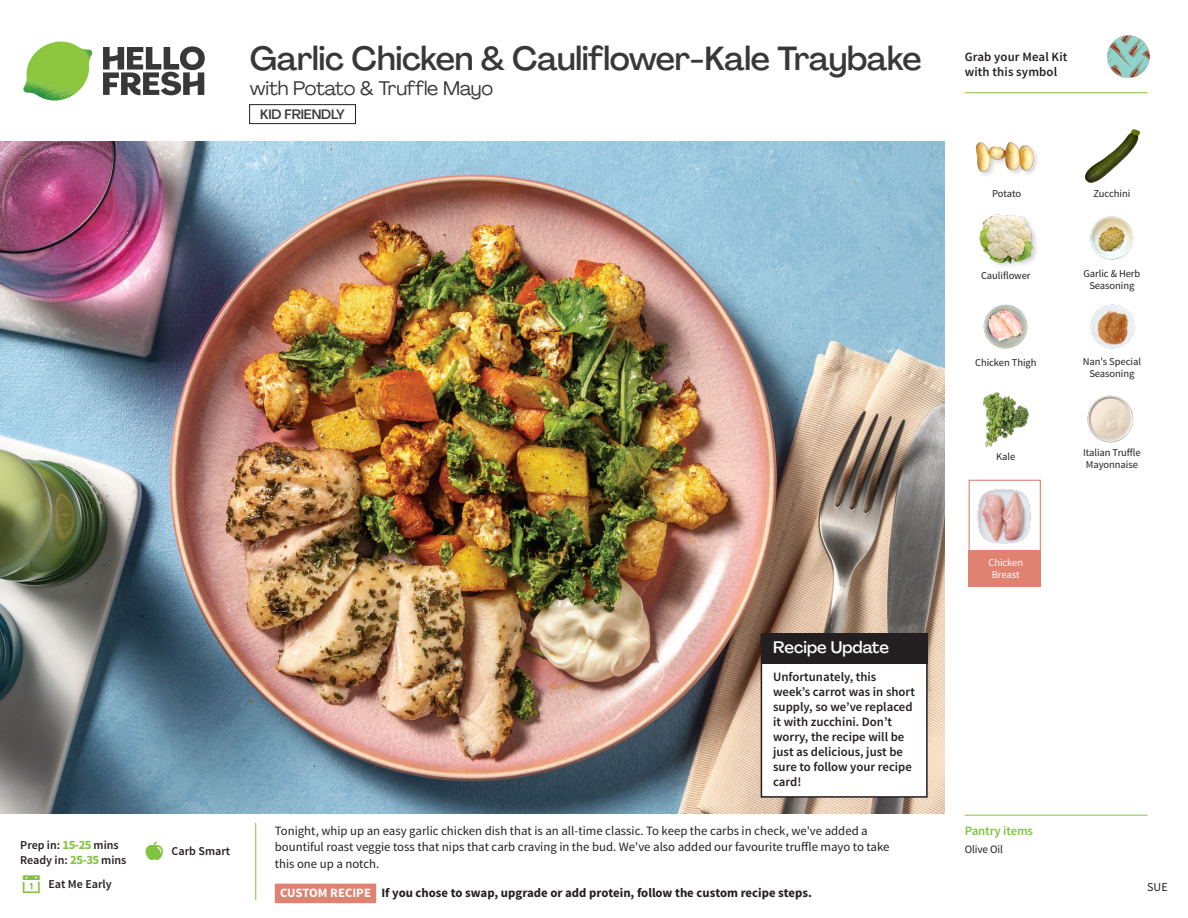
<style>
.page{position:relative;width:1188px;height:918px;background:#fff}
.page>*{position:absolute;margin:0;border:0;box-sizing:border-box;transform-origin:0 0}
._15_Titel_UK{font:500 33px "Agrandir";letter-spacing:-.01em;color:#383839}
._15_Titel_UK-2{font:19.5px "Agrandir";letter-spacing:-.01em;color:#383839}
.Steps_Text_AU{font:500 16.5px "Agrandir";color:#fff}
.t1{font:500 13.5px "Agrandir";letter-spacing:-.01em;color:#383839}
.Step_6_Text_AU{font:12.75px/16.5px "Source Sans Pro";color:#231f20}
.Steps_Text_AU-2{font:600 12.75px/15px "Source Sans Pro";color:#231f20}
.Step_6_Text_AU-2{font:700 12.75px "Source Sans Pro";color:#231f20}
._04_Headers_Front{font:600 12.75px "Source Sans Pro";letter-spacing:-.01em;color:#81c340}
._04_Intro{font:600 12px "Source Sans Pro";color:#231f20}
.t2{font:12px "Source Sans Pro";color:#231f20}
._05_Pantry{font:11.25px "Source Sans Pro";letter-spacing:-.01em;color:#231f20}
._18_FRONT_ingredient{font:10.5px/12px "Source Sans Pro";letter-spacing:-.005em;color:#231f20;text-align:center}
._18_FRONT_ingredient-2{font:10.5px/12px "Source Sans Pro";letter-spacing:-.005em;color:#fff;text-align:center}
.s1{font-weight:700;font-size:12.75px;color:#81c340}
.s2{color:#fff}
</style>
<div class="page">
<svg style="left:103px;top:46px;width:102px;height:49px"></svg>
<img style="left:23px;top:42px;width:69px;height:59px">
<svg style="left:255px;top:822px;width:122px;height:82px"></svg>
<img style="left:0;top:142px;width:945px;height:672px">
<div style="left:969px;top:480px;width:72px;height:72px;border:1px solid #df8272"></div>
<div style="left:969px;top:550px;width:72px;height:36px;background:#df8272"></div>
<img style="left:977px;top:489px;width:54px;height:55px">
<div style="left:249px;top:104px;width:107px;height:20px;border:1px solid #231f20"></div>
<img style="left:1090px;top:304px;width:45px;height:45px">
<img style="left:1087px;top:396px;width:47px;height:46px">
<img style="left:983px;top:304px;width:45px;height:45px">
<img style="left:983px;top:392px;width:46px;height:56px">
<img style="left:1084px;top:129px;width:57px;height:54px">
<img style="left:1090px;top:216px;width:44px;height:44px">
<div style="left:979px;top:213px;width:61px;height:57px;background:#231f20;opacity:.2"></div>
<img style="left:979px;top:213px;width:56px;height:54px">
<div style="left:975px;top:141px;width:65px;height:38px;background:#231f20;opacity:.2"></div>
<img style="left:976px;top:141px;width:57px;height:38px">
<hr style="left:965px;top:815px;width:183px;height:1px;background:#81c340">
<hr style="left:965px;top:92px;width:183px;height:1px;background:#81c340">
<img style="left:1108px;top:36px;width:41px;height:41px">
<div style="left:761px;top:634px;width:166px;height:163px;background:#fff"></div>
<div style="left:761px;top:633px;width:167px;height:165px;border:2px solid #231f20"></div>
<div style="left:761px;top:633px;width:167px;height:30px;background:#231f20"></div>
<p class="_04_Intro" style="left:20px;top:837px;width:100px">Prep in: <span class="s1">15-25</span> mins</p>
<p class="_04_Intro" style="left:20px;top:852px;width:108px">Ready in: <span class="s1">25-35</span> mins</p>
<p class="_04_Intro" style="left:48px;top:876px;width:65px">Eat Me Early</p>
<p class="_15_Titel_UK" style="left:250px;top:38px;width:673px">Garlic Chicken &amp; Cauliflower-Kale Traybake</p>
<p class="_15_Titel_UK-2" style="left:250px;top:76px;width:245px">with Potato &amp; Truffle Mayo</p>
<p class="t1" style="left:260px;top:106px;width:86px">KID FRIENDLY</p>
<p class="_04_Intro" style="left:172px;top:844px;width:60px">Carb Smart</p>
<p class="Steps_Text_AU" style="left:773px;top:637px;width:117px">Recipe Update</p>
<p class="Steps_Text_AU-2" style="left:773px;top:670px;width:143px">Unfortunately, this week’s carrot was in short supply, so we’ve replaced it with zucchini. Don’t worry, the recipe will be just as delicious, just be sure to follow your recipe card!</p>
<p class="Step_6_Text_AU" style="left:275px;top:823px;width:616px">Tonight, whip up an easy garlic chicken dish that is an all-time classic. To keep the carbs in check, we've added a bountiful roast veggie toss that nips that carb craving in the bud. We've also added our favourite truffle mayo to take this one up a notch.</p>
<p class="Step_6_Text_AU-2" style="left:280px;top:885px;width:533px"><span class="s2">CUSTOM RECIPE</span> If you chose to swap, upgrade or add protein, follow the custom recipe steps.</p>
<p class="Steps_Text_AU-2" style="left:965px;top:50px;width:104px">Grab your Meal Kit with this symbol</p>
<p class="_18_FRONT_ingredient" style="left:992px;top:188px;width:31px">Potato</p>
<p class="_18_FRONT_ingredient" style="left:1094px;top:188px;width:38px">Zucchini</p>
<p class="_18_FRONT_ingredient" style="left:981px;top:270px;width:51px">Cauliflower</p>
<p class="_18_FRONT_ingredient" style="left:1083px;top:267px;width:58px">Garlic &amp; Herb<br>Seasoning</p>
<p class="_18_FRONT_ingredient" style="left:975px;top:357px;width:63px">Chicken Thigh</p>
<p class="_18_FRONT_ingredient" style="left:1083px;top:356px;width:60px">Nan's Special<br>Seasoning</p>
<p class="_18_FRONT_ingredient" style="left:996px;top:451px;width:21px">Kale</p>
<p class="_18_FRONT_ingredient" style="left:1083px;top:447px;width:59px;text-align:left">Italian Truffle<br>Mayonnaise</p>
<p class="_18_FRONT_ingredient-2" style="left:988px;top:556px;width:36px">Chicken<br>Breast</p>
<p class="_04_Headers_Front" style="left:965px;top:822px;width:70px">Pantry items</p>
<p class="_05_Pantry" style="left:965px;top:842px;width:40px">Olive Oil</p>
<p class="t2" style="left:1147px;top:879px;width:22px">SUE</p>
</div>
